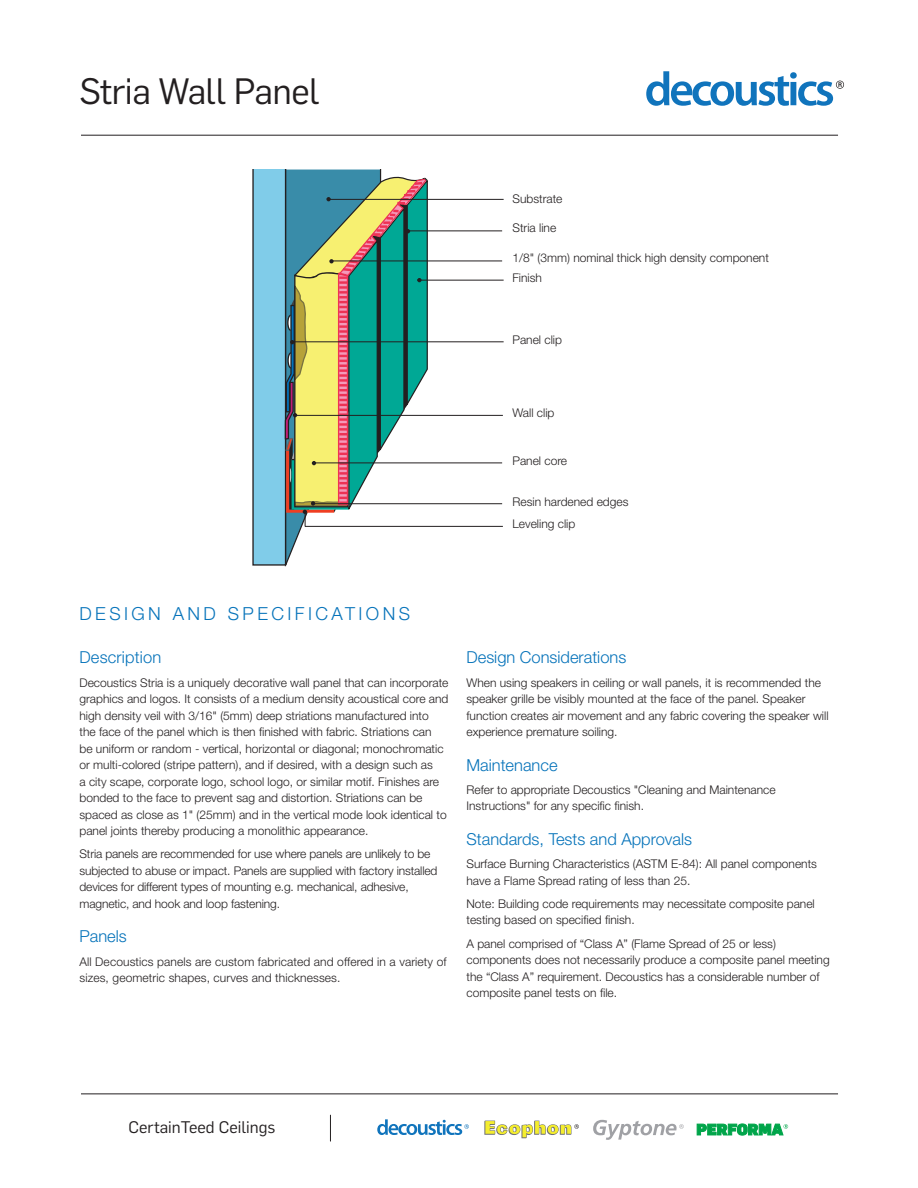
<style>
.page{position:relative;width:918px;height:1188px;background:#fff}
.page>*{position:absolute;margin:0;border:0;box-sizing:border-box;transform-origin:0 0}
.t1{font:36px "Flama";letter-spacing:-.015em;color:#231f20}
.t2{font:300 18px "Helvetica Neue LT Std";letter-spacing:.19em;color:#0673ba}
.t3{font:300 16.5px "Helvetica Neue LT Std";color:#0673ba}
.t4{font:16.5px "Flama";color:#231f20}
.t5{font:300 12px/16.5px "Helvetica Neue LT Std";color:#231f20}
</style>
<div class="page">
<hr style="left:305px;top:526px;width:198px;height:1px;background:#231f20">
<hr style="left:313px;top:503px;width:189px;height:1px;background:#231f20">
<hr style="left:313px;top:463px;width:189px;height:1px;background:#231f20">
<hr style="left:295px;top:415px;width:208px;height:1px;background:#231f20">
<hr style="left:293px;top:342px;width:211px;height:1px;background:#231f20">
<hr style="left:417px;top:280px;width:87px;height:1px;background:#231f20">
<hr style="left:331px;top:261px;width:171px;height:1px;background:#231f20">
<hr style="left:405px;top:231px;width:97px;height:1px;background:#231f20">
<hr style="left:328px;top:199px;width:176px;height:1px;background:#231f20">
<svg style="left:252px;top:170px;width:177px;height:397px"></svg>
<hr style="left:81px;top:135px;width:757px;height:1px;background:#231f20">
<hr style="left:81px;top:1094px;width:757px;height:1px;background:#231f20">
<svg style="left:330px;top:1115px;width:1px;height:26px"></svg>
<svg style="left:484px;top:1120px;width:95px;height:19px"></svg>
<svg style="left:593px;top:1120px;width:91px;height:20px"></svg>
<svg style="left:696px;top:1123px;width:92px;height:13px"></svg>
<svg style="left:377px;top:1119px;width:92px;height:16px"></svg>
<svg style="left:646px;top:71px;width:198px;height:35px"></svg>
<h1 class="t1" style="left:80px;top:66px;width:242px">Stria Wall Panel</h1>
<p class="t5" style="left:512px;top:190px;width:52px">Substrate</p>
<p class="t5" style="left:512px;top:219px;width:45px">Stria line</p>
<p class="t5" style="left:512px;top:249px;width:258px">1/8" (3mm) nominal thick high density component</p>
<p class="t5" style="left:512px;top:269px;width:31px">Finish</p>
<p class="t5" style="left:512px;top:331px;width:51px">Panel clip</p>
<p class="t5" style="left:512px;top:404px;width:43px">Wall clip</p>
<p class="t5" style="left:512px;top:453px;width:56px">Panel core</p>
<p class="t5" style="left:512px;top:490px;width:118px;line-height:21.9px">Resin hardened edges<br>Leveling clip</p>
<h2 class="t2" style="left:80px;top:603px;width:332px">DESIGN AND SPECIFICATIONS</h2>
<h3 class="t3" style="left:80px;top:648px;width:83px">Description</h3>
<p class="t5" style="left:80px;top:674px;width:370px">Decoustics Stria is a uniquely decorative wall panel that can incorporate graphics and logos. It consists of a medium density acoustical core and high density veil with 3/16" (5mm) deep striations manufactured into<br>the face of the panel which is then finished with fabric. Striations can<br>be uniform or random - vertical, horizontal or diagonal; monochromatic or multi-colored (stripe pattern), and if desired, with a design such as<br>a city scape, corporate logo, school logo, or similar motif. Finishes are bonded to the face to prevent sag and distortion. Striations can be spaced as close as 1" (25mm) and in the vertical mode look identical to panel joints thereby producing a monolithic appearance.</p>
<p class="t5" style="left:80px;top:846px;width:359px">Stria panels are recommended for use where panels are unlikely to be subjected to abuse or impact. Panels are supplied with factory installed devices for different types of mounting e.g. mechanical, adhesive, magnetic, and hook and loop fastening.</p>
<h3 class="t3" style="left:80px;top:927px;width:49px">Panels</h3>
<p class="t5" style="left:80px;top:953px;width:369px">All Decoustics panels are custom fabricated and offered in a variety of sizes, geometric shapes, curves and thicknesses.</p>
<h3 class="t3" style="left:466px;top:648px;width:161px">Design Considerations</h3>
<p class="t5" style="left:466px;top:674px;width:364px">When using speakers in ceiling or wall panels, it is recommended the speaker grille be visibly mounted at the face of the panel. Speaker function creates air movement and any fabric covering the speaker will experience premature soiling.</p>
<h3 class="t3" style="left:466px;top:755px;width:93px">Maintenance</h3>
<p class="t5" style="left:466px;top:781px;width:311px">Refer to appropriate Decoustics "Cleaning and Maintenance<br>Instructions" for any specific finish.</p>
<h3 class="t3" style="left:466px;top:829px;width:227px">Standards, Tests and Approvals</h3>
<p class="t5" style="left:466px;top:855px;width:352px">Surface Burning Characteristics (ASTM E-84): All panel components have a Flame Spread rating of less than 25.</p>
<p class="t5" style="left:466px;top:895px;width:350px">Note: Building code requirements may necessitate composite panel testing based on specified finish.</p>
<p class="t5" style="left:466px;top:935px;width:365px">A panel comprised of “Class A” (Flame Spread of 25 or less) components does not necessarily produce a composite panel meeting the “Class A” requirement. Decoustics has a considerable number of composite panel tests on file.</p>
<h3 class="t4" style="left:129px;top:1115px;width:149px">CertainTeed Ceilings</h3>
</div>
